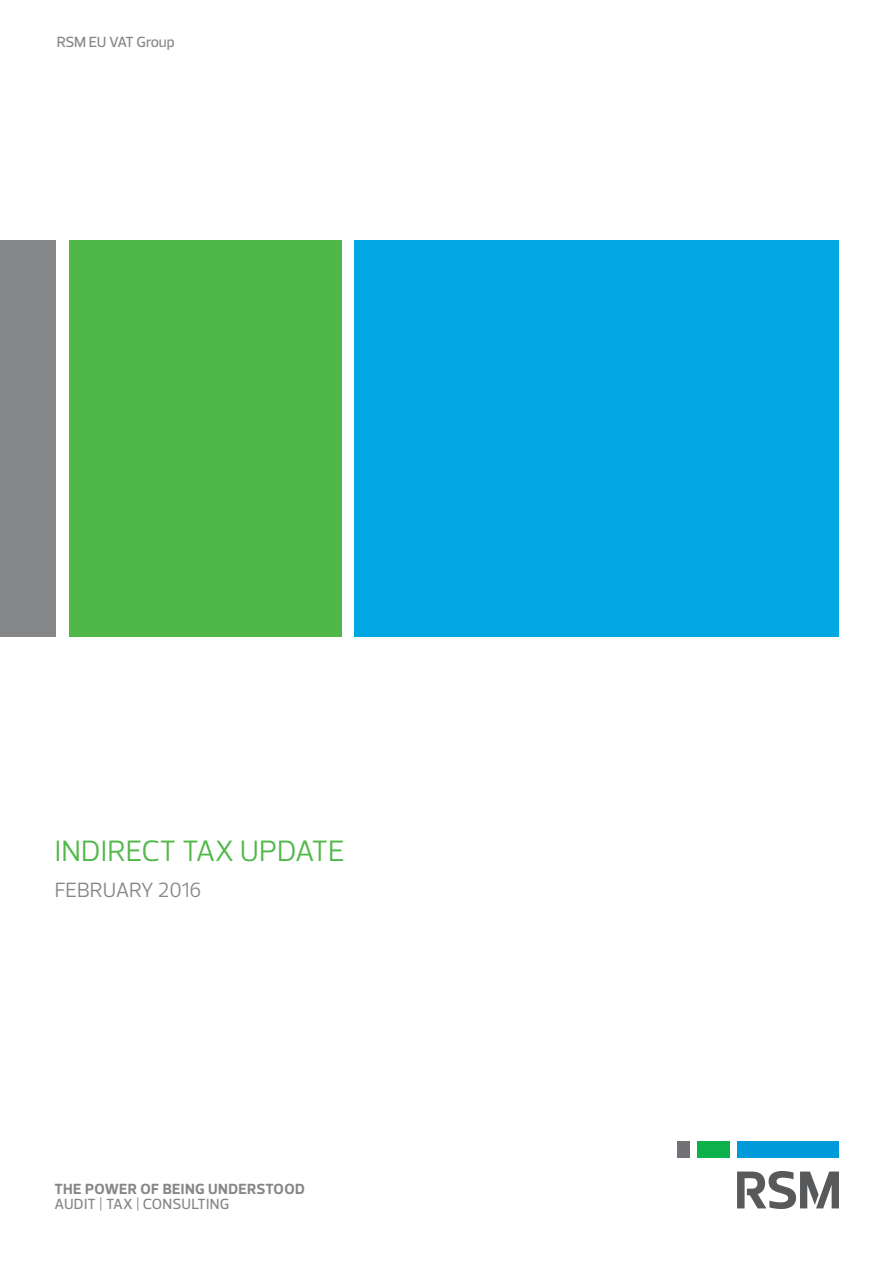
<style>
.page{position:relative;width:893px;height:1263px;background:#fff}
.page>*{position:absolute;margin:0;border:0;box-sizing:border-box;transform-origin:0 0}
.t1{font:30px "Prelo";letter-spacing:-.005em;color:#50b848}
.t2{font:21px "Prelo";letter-spacing:-.005em;color:#848688}
.t3{font:700 15px "Prelo";letter-spacing:.02em;color:#848688}
.t4{font:500 15px "Prelo";letter-spacing:-.005em;color:#848688}
.t5{font:500 15px "Prelo";letter-spacing:-.025em;color:#848688}
</style>
<div class="page">
<div style="left:737px;top:1141px;width:102px;height:17px;background:#009ada"></div>
<div style="left:677px;top:1141px;width:13px;height:17px;background:#717275"></div>
<div style="left:697px;top:1141px;width:33px;height:17px;background:#0db14b"></div>
<svg style="left:737px;top:1171px;width:102px;height:38px"></svg>
<div style="left:0;top:240px;width:55px;height:396px;background:#848688"></div>
<div style="left:69px;top:240px;width:272px;height:396px;background:#50b848"></div>
<div style="left:354px;top:240px;width:485px;height:396px;background:#00a7e1"></div>
<p class="t5" style="left:57px;top:33px;width:120px">RSM EU VAT Group</p>
<h1 class="t1" style="left:55px;top:834px;width:292px">INDI RECT TAX UPDATE</h1>
<h2 class="t2" style="left:55px;top:877px;width:148px">FEBRUARY 2016</h2>
<p class="t3" style="left:55px;top:1180px;width:252px">THE POWER OF BEING UNDERSTOOD</p>
<p class="t4" style="left:55px;top:1195px;width:176px">AUDIT | TAX | CONSULTING</p>
</div>
